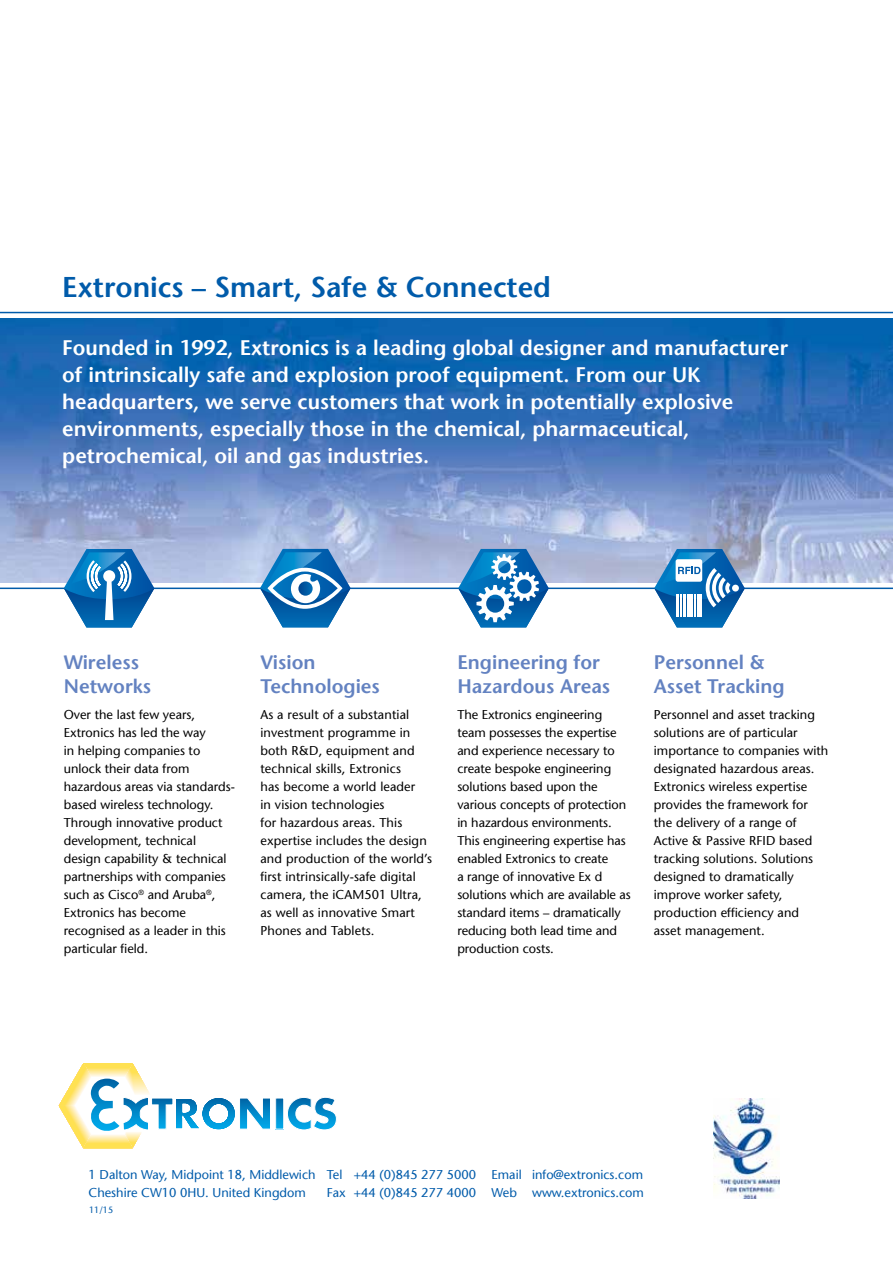
<style>
.page{position:relative;width:893px;height:1263px;background:#fff}
.page>*{position:absolute;margin:0;border:0;box-sizing:border-box;transform-origin:0 0}
.t1{font:600 28.5px "Stone Sans";color:#005baa}
.t2{font:600 21px/27px "Stone Sans";color:#fff}
.t3{font:600 19.5px/23.4px "Stone Sans";color:#6382c1}
.t4{font:12.75px/18px "Stone Sans";color:#000}
.t5{font:12.75px/18px "Stone Sans";color:#005baa}
.t6{font:9px "Stone Sans";color:#005baa}
</style>
<div class="page">
<img style="left:0;top:318px;width:893px;height:265px">
<hr style="left:0;top:312px;width:893px;height:1px;background:#005baa">
<hr style="left:0;top:587px;width:893px;height:2px;background:#005baa">
<svg style="left:64px;top:549px;width:90px;height:78px"></svg>
<svg style="left:260px;top:549px;width:91px;height:78px"></svg>
<svg style="left:298px;top:581px;width:15px;height:15px"></svg>
<svg style="left:458px;top:549px;width:91px;height:78px"></svg>
<svg style="left:654px;top:549px;width:91px;height:78px"></svg>
<svg style="left:59px;top:1063px;width:211px;height:85px"></svg>
<svg style="left:277px;top:1100px;width:5px;height:27px"></svg>
<div style="left:275px;top:1098px;width:9px;height:31px;border:1px solid #fff"></div>
<svg style="left:287px;top:1097px;width:50px;height:33px"></svg>
<img style="left:713px;top:1098px;width:66px;height:100px">
<h1 class="t1" style="left:62px;top:270px;width:490px">Extronics – Smart, Safe &amp; Connected</h1>
<p class="t2" style="left:62px;top:334px;width:727px">Founded in 1992, Extronics is a leading global designer and manufacturer of intrinsically safe and explosion proof equipment. From our UK headquarters, we serve customers that work in potentially explosive environments, especially those in the chemical, pharmaceutical, petrochemical, oil and gas industries.</p>
<h3 class="t3" style="left:64px;top:651px;width:89px">Wireless<br>Networks</h3>
<p class="t4" style="left:64px;top:706px;width:173px">Over the last few years,<br>Extronics has led the way<br>in helping companies to unlock their data from hazardous areas via standards&shy;based wireless technology.<br>Through innovative product development, technical design capability &amp; technical partnerships with companies such as Cisco<sup>®</sup> and Aruba<sup>®</sup>,<br>Extronics has become recognised as a leader in this particular field.</p>
<h3 class="t3" style="left:260px;top:651px;width:121px">Vision<br>Technologies</h3>
<p class="t4" style="left:260px;top:706px;width:173px">As a result of a substantial investment programme in both R&amp;D, equipment and technical skills, Extronics<br>has become a world leader<br>in vision technologies<br>for hazardous areas. This expertise includes the design and production of the world’s first intrinsically-safe digital camera, the iCAM501 Ultra, as well as innovative Smart<br>Phones and Tablets.</p>
<h3 class="t3" style="left:457px;top:651px;width:154px">Engineering for<br>Hazardous Areas</h3>
<p class="t4" style="left:457px;top:706px;width:175px">The Extronics engineering team possesses the expertise and experience necessary to create bespoke engineering solutions based upon the various concepts of protection in hazardous environments.<br>This engineering expertise has enabled Extronics to create<br>a range of innovative Ex d solutions which are available as standard items – dramatically reducing both lead time and production costs.</p>
<h3 class="t3" style="left:654px;top:651px;width:132px">Personnel &amp;<br>Asset Tracking</h3>
<p class="t4" style="left:654px;top:706px;width:176px">Personnel and asset tracking solutions are of particular importance to companies with designated hazardous areas.<br>Extronics wireless expertise provides the framework for the delivery of a range of<br>Active &amp; Passive RFID based tracking solutions. Solutions designed to dramatically improve worker safety, production efficiency and asset management.</p>
<p class="t5" style="left:89px;top:1166px;width:228px">1 Dalton Way, Midpoint 18, Middlewich<br>Cheshire CW10 0HU. United Kingdom</p>
<p class="t5" style="left:327px;top:1166px;width:151px">Tel +44 (0)845 277 5000<br>Fax +44 (0)845 277 4000</p>
<p class="t5" style="left:492px;top:1166px;width:154px">Email info@extronics.com<br>Web www.extronics.com</p>
<p class="t6" style="left:89px;top:1205px;width:26px">11/15</p>
</div>
